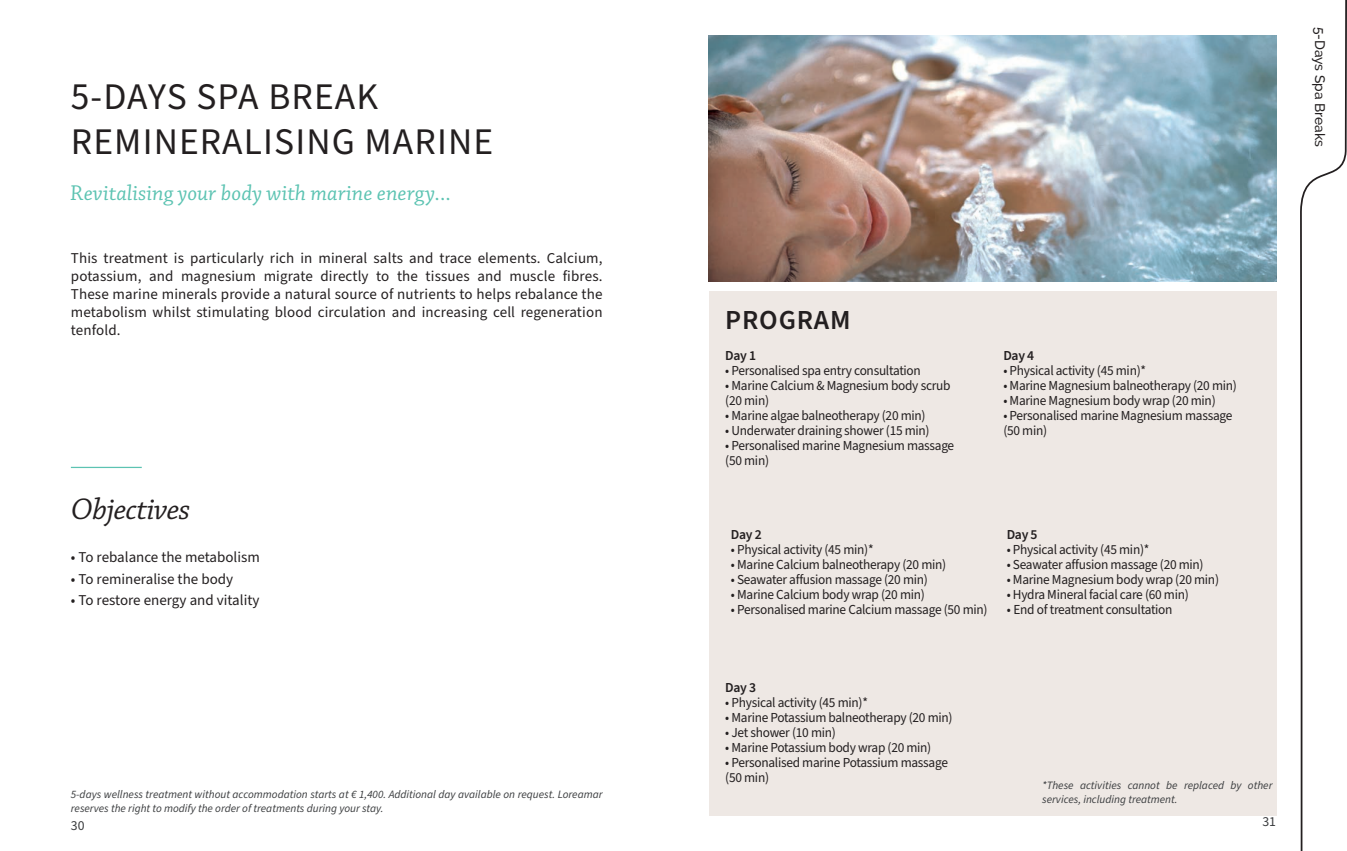
<style>
.page{position:relative;width:1347px;height:851px;background:#fff}
.page>*{position:absolute;margin:0;border:0;box-sizing:border-box;transform-origin:0 0}
.t1{font:37.5px/45px "Source Sans Pro";letter-spacing:.03em;color:#231f20}
.t2{font:italic 31.25px "Chaparral Pro";letter-spacing:-.02em;color:#231f20}
.t3{font:600 27.5px "Source Sans Pro";letter-spacing:.03em;color:#231f20}
.t4{font:italic 22.5px "Chaparral Pro";color:#5cc3b2}
.t5{font:15px/18px "Source Sans Pro";color:#231f20;text-align:justify}
.t6{font:13.75px/15px "Source Sans Pro";letter-spacing:-.02em;color:#231f20}
.t7{font:600 13.75px "Source Sans Pro";letter-spacing:-.02em;color:#231f20}
.t8{font:500 13.75px "Raleway";color:#231f20}
.t9{font:13.75px "Source Sans Pro";color:#3b3d3f}
.t10{font:italic 11.25px/13.5px "Source Sans Pro";color:#3b3d3f}
</style>
<div class="page">
<img style="left:709px;top:35px;width:567px;height:247px">
<div style="left:709px;top:291px;width:567px;height:524px;background:#eee8e4"></div>
<hr style="left:71px;top:466px;width:71px;height:2px;background:#5cc3b2">
<svg style="left:1300px;top:0;width:46px;height:850px"></svg>
<h1 class="t1" style="left:71px;top:76px;width:424px">5-DAYS SPA BREAK<br>REMINERALISING MARINE</h1>
<h3 class="t4" style="left:71px;top:180px;width:386px">Revitalising your body with marine energy...</h3>
<p class="t5" style="left:71px;top:250px;width:533px">This treatment is particularly rich in mineral salts and trace elements. Calcium, potassium, and magnesium migrate directly to the tissues and muscle fibres.<br>These marine minerals provide a natural source of nutrients to helps rebalance the metabolism whilst stimulating blood circulation and increasing cell regeneration tenfold.</p>
<h2 class="t2" style="left:71px;top:492px;width:121px">Objectives</h2>
<p class="t5" style="left:71px;top:548px;width:190px">• To rebalance the metabolism</p>
<p class="t5" style="left:71px;top:570px;width:164px">• To remineralise the body</p>
<p class="t5" style="left:71px;top:591px;width:190px">• To restore energy and vitality</p>
<p class="t10" style="left:71px;top:787px;width:533px">5-days wellness treatment without accommodation starts at € 1,400. Additional day available on request. Loreamar reserves the right to modify the order of treatments during your stay.</p>
<p class="t9" style="left:71px;top:815px;width:15px">30</p>
<p class="t8" style="left:1327px;top:27px;width:122px;rotate:90deg">5-Days Spa Breaks</p>
<h3 class="t3" style="left:725px;top:302px;width:127px">PROGRAM</h3>
<p class="t7" style="left:725px;top:346px;width:32px">Day 1</p>
<p class="t6" style="left:725px;top:363px;width:197px">• Personalised spa entry consultation</p>
<p class="t6" style="left:725px;top:378px;width:227px">• Marine Calcium &amp; Magnesium body scrub (20 min)</p>
<p class="t6" style="left:725px;top:408px;width:202px">• Marine algae balneotherapy (20 min)</p>
<p class="t6" style="left:725px;top:423px;width:206px">• Underwater draining shower (15 min)</p>
<p class="t6" style="left:725px;top:438px;width:230px">• Personalised marine Magnesium massage (50 min)</p>
<p class="t7" style="left:1003px;top:346px;width:32px">Day 4</p>
<p class="t6" style="left:1003px;top:363px;width:144px">• Physical activity (45 min)*</p>
<p class="t6" style="left:1003px;top:378px;width:235px">• Marine Magnesium balneotherapy (20 min)</p>
<p class="t6" style="left:1003px;top:393px;width:214px">• Marine Magnesium body wrap (20 min)</p>
<p class="t6" style="left:1003px;top:408px;width:230px">• Personalised marine Magnesium massage (50 min)</p>
<p class="t7" style="left:731px;top:525px;width:32px">Day 2</p>
<p class="t6" style="left:731px;top:542px;width:144px">• Physical activity (45 min)*</p>
<p class="t6" style="left:731px;top:557px;width:217px">• Marine Calcium balneotherapy (20 min)</p>
<p class="t6" style="left:731px;top:572px;width:198px">• Seawater affusion massage (20 min)</p>
<p class="t6" style="left:731px;top:587px;width:195px">• Marine Calcium body wrap (20 min)</p>
<p class="t6" style="left:731px;top:602px;width:258px">• Personalised marine Calcium massage (50 min)</p>
<p class="t7" style="left:1006px;top:525px;width:32px">Day 5</p>
<p class="t6" style="left:1006px;top:542px;width:144px">• Physical activity (45 min)*</p>
<p class="t6" style="left:1006px;top:557px;width:198px">• Seawater affusion massage (20 min)</p>
<p class="t6" style="left:1006px;top:572px;width:214px">• Marine Magnesium body wrap (20 min)</p>
<p class="t6" style="left:1006px;top:587px;width:184px">• Hydra Mineral facial care (60 min)</p>
<p class="t6" style="left:1006px;top:602px;width:167px">• End of treatment consultation</p>
<p class="t7" style="left:725px;top:678px;width:32px">Day 3</p>
<p class="t6" style="left:725px;top:695px;width:144px">• Physical activity (45 min)*</p>
<p class="t6" style="left:725px;top:710px;width:229px">• Marine Potassium balneotherapy (20 min)</p>
<p class="t6" style="left:725px;top:725px;width:112px">• Jet shower (10 min)</p>
<p class="t6" style="left:725px;top:740px;width:208px">• Marine Potassium body wrap (20 min)</p>
<p class="t6" style="left:725px;top:755px;width:224px">• Personalised marine Potassium massage (50 min)</p>
<p class="t10" style="left:1042px;top:779px;width:232px">*These activities cannot be replaced by other services, including treatment.</p>
<p class="t9" style="left:1262px;top:812px;width:15px">31</p>
</div>
